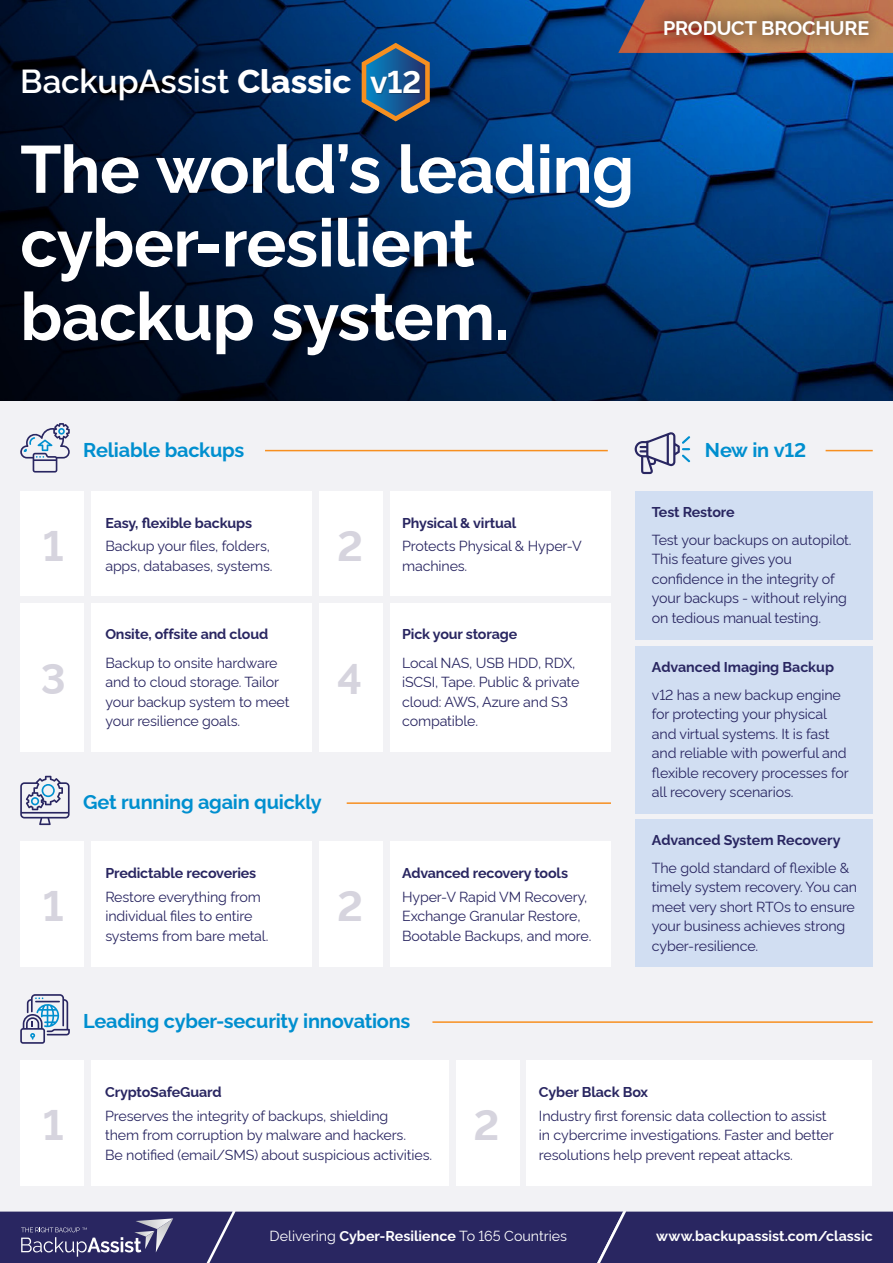
<style>
.page{position:relative;width:893px;height:1263px;background:#f2f2f5}
.page>*{position:absolute;margin:0;border:0;box-sizing:border-box;transform-origin:0 0}
.t1{font:700 66.6px/73.7px "Rawline";letter-spacing:-.01em;color:#fff}
.t2{font:700 42.75px "Rawline";color:#d6d4de}
.t3{font:600 33.3px "Rawline";letter-spacing:-.005em;color:#fff}
.t4{font:700 31.5px "Rawline";color:#fff}
.t5{font:700 19.95px "Rawline";letter-spacing:-.01em;color:#008fcf}
.t6{font:700 19.65px "Rawline";letter-spacing:-.01em;color:#fff}
.t7{font:14.25px/19.5px "Rawline";letter-spacing:-.01em;color:#292661}
.t8{font:700 14.25px "Rawline";letter-spacing:-.01em;color:#292661}
.t9{font:14.25px "Rawline";color:#fff}
.t10{font:700 14.25px "Rawline";color:#fff}
.s1{font-weight:800}
.s2{font-weight:700}
</style>
<div class="page">
<img style="left:0;top:0;width:893px;height:400px">
<div style="left:650px;top:6px;width:232px;height:43px;background:#231f20;opacity:.85"></div>
<svg style="left:20px;top:423px;width:50px;height:50px"></svg>
<hr style="left:265px;top:450px;width:343px;height:1px;background:#f78f1f">
<hr style="left:432px;top:1021px;width:441px;height:2px;background:#f78f1f">
<hr style="left:826px;top:450px;width:47px;height:1px;background:#f78f1f">
<svg style="left:20px;top:994px;width:50px;height:50px"></svg>
<div style="left:635px;top:491px;width:237px;height:149px;background:#d1def2"></div>
<div style="left:635px;top:646px;width:238px;height:167px;background:#d1def2"></div>
<div style="left:635px;top:819px;width:238px;height:148px;background:#d1def2"></div>
<hr style="left:347px;top:802px;width:264px;height:2px;background:#f78f1f">
<svg style="left:20px;top:776px;width:50px;height:49px"></svg>
<div style="left:91px;top:841px;width:221px;height:126px;background:#fff"></div>
<div style="left:390px;top:841px;width:221px;height:126px;background:#fff"></div>
<div style="left:20px;top:841px;width:64px;height:126px;background:#fff"></div>
<div style="left:319px;top:841px;width:64px;height:126px;background:#fff"></div>
<div style="left:91px;top:1060px;width:358px;height:126px;background:#fff"></div>
<div style="left:526px;top:1060px;width:346px;height:126px;background:#fff"></div>
<div style="left:20px;top:1060px;width:64px;height:126px;background:#fff"></div>
<div style="left:456px;top:1060px;width:63px;height:126px;background:#fff"></div>
<div style="left:91px;top:491px;width:221px;height:105px;background:#fff"></div>
<div style="left:390px;top:491px;width:221px;height:105px;background:#fff"></div>
<div style="left:91px;top:603px;width:221px;height:148px;background:#fff"></div>
<div style="left:390px;top:603px;width:221px;height:148px;background:#fff"></div>
<div style="left:20px;top:491px;width:64px;height:105px;background:#fff"></div>
<div style="left:319px;top:491px;width:64px;height:105px;background:#fff"></div>
<div style="left:20px;top:603px;width:64px;height:148px;background:#fff"></div>
<div style="left:319px;top:603px;width:64px;height:148px;background:#fff"></div>
<div style="left:0;top:1211px;width:893px;height:52px;background:#292661"></div>
<svg style="left:362px;top:43px;width:68px;height:78px;background:#445c6f"></svg>
<div style="left:371px;top:71px;width:50px;height:23px;background:#231f20;opacity:.4"></div>
<svg style="left:635px;top:432px;width:55px;height:42px"></svg>
<p class="t3" style="left:20px;top:55px;width:333px">BackupAssist <span class="s1">Classic</span></p>
<p class="t4" style="left:370px;top:57px;width:52px">v12</p>
<p class="t1" style="left:20px;top:126px;width:616px">The world’s leading cyber-resilient backup system.</p>
<p class="t6" style="left:663px;top:12px;width:208px">PRODUCT BROCHURE</p>
<p class="t5" style="left:83px;top:434px;width:163px">Reliable backups</p>
<p class="t5" style="left:705px;top:434px;width:103px">New in v12</p>
<p class="t8" style="left:105px;top:512px;width:148px">Easy, flexible backups</p>
<p class="t7" style="left:105px;top:535px;width:166px">Backup your files, folders,</p>
<p class="t7" style="left:105px;top:555px;width:169px">apps, databases, systems.</p>
<p class="t2" style="left:43px;top:512px;width:22px">1</p>
<p class="t2" style="left:337px;top:512px;width:27px">2</p>
<p class="t8" style="left:105px;top:623px;width:164px">Onsite, offsite and cloud</p>
<p class="t7" style="left:105px;top:651px;width:174px">Backup to onsite hardware</p>
<p class="t7" style="left:105px;top:671px;width:175px">and to cloud storage. Tailor</p>
<p class="t7" style="left:105px;top:690px;width:186px">your backup system to meet</p>
<p class="t7" style="left:105px;top:710px;width:136px">your resilience goals.</p>
<p class="t2" style="left:41px;top:646px;width:27px">3</p>
<p class="t2" style="left:337px;top:646px;width:27px">4</p>
<p class="t5" style="left:83px;top:787px;width:240px">Get running again quickly</p>
<p class="t8" style="left:105px;top:862px;width:152px">Predictable recoveries</p>
<p class="t7" style="left:105px;top:885px;width:157px">Restore everything from</p>
<p class="t7" style="left:105px;top:905px;width:149px">individual files to entire</p>
<p class="t7" style="left:105px;top:924px;width:164px">systems from bare metal.</p>
<p class="t2" style="left:43px;top:873px;width:22px">1</p>
<p class="t2" style="left:337px;top:873px;width:27px">2</p>
<p class="t8" style="left:402px;top:512px;width:116px">Physical &amp; virtual</p>
<p class="t7" style="left:402px;top:535px;width:181px">Protects Physical &amp; Hyper-V</p>
<p class="t7" style="left:402px;top:555px;width:67px">machines.</p>
<p class="t8" style="left:402px;top:623px;width:117px">Pick your storage</p>
<p class="t7" style="left:402px;top:651px;width:175px">Local NAS, USB HDD, RDX,</p>
<p class="t7" style="left:402px;top:671px;width:179px">iSCSI, Tape. Public &amp; private</p>
<p class="t7" style="left:402px;top:690px;width:167px">cloud: AWS, Azure and S3</p>
<p class="t7" style="left:402px;top:710px;width:78px">compatible.</p>
<p class="t8" style="left:402px;top:862px;width:167px">Advanced recovery tools</p>
<p class="t7" style="left:402px;top:885px;width:187px">Hyper-V Rapid VM Recovery,</p>
<p class="t7" style="left:402px;top:905px;width:180px">Exchange Granular Restore,</p>
<p class="t7" style="left:402px;top:924px;width:191px">Bootable Backups, and more.</p>
<p class="t5" style="left:83px;top:1006px;width:329px">Leading cyber-security innovations</p>
<p class="t8" style="left:652px;top:501px;width:84px">Test Restore</p>
<p class="t7" style="left:652px;top:529px;width:201px">Test your backups on autopilot.<br>This feature gives you confidence in the integrity of your backups - without relying on tedious manual testing.</p>
<p class="t8" style="left:652px;top:656px;width:184px">Advanced Imaging Backup</p>
<p class="t7" style="left:652px;top:683px;width:198px">v12 has a new backup engine for protecting your physical and virtual systems. It is fast and reliable with powerful and flexible recovery processes for all recovery scenarios.</p>
<p class="t8" style="left:652px;top:829px;width:190px">Advanced System Recovery</p>
<p class="t7" style="left:652px;top:856px;width:207px">The gold standard of flexible &amp; timely system recovery. You can meet very short RTOs to ensure your business achieves strong cyber-resilience.</p>
<p class="t8" style="left:105px;top:1081px;width:118px">CryptoSafeGuard</p>
<p class="t7" style="left:105px;top:1104px;width:285px">Preserves the integrity of backups, shielding</p>
<p class="t7" style="left:105px;top:1124px;width:302px">them from corruption by malware and hackers.</p>
<p class="t7" style="left:105px;top:1143px;width:328px">Be notified (email/SMS) about suspicious activities.</p>
<p class="t2" style="left:43px;top:1092px;width:22px">1</p>
<p class="t2" style="left:474px;top:1092px;width:27px">2</p>
<p class="t8" style="left:539px;top:1081px;width:111px">Cyber Black Box</p>
<p class="t7" style="left:539px;top:1104px;width:289px">Industry first forensic data collection to assist</p>
<p class="t7" style="left:539px;top:1124px;width:296px">in cybercrime investigations. Faster and better</p>
<p class="t7" style="left:539px;top:1143px;width:255px">resolutions help prevent repeat attacks.</p>
<p class="t9" style="left:270px;top:1225px;width:299px">Delivering <span class="s2">Cyber-Resilience</span> To 165 Countries</p>
<p class="t10" style="left:656px;top:1225px;width:218px">www.backupassist.com/classic</p>
</div>
